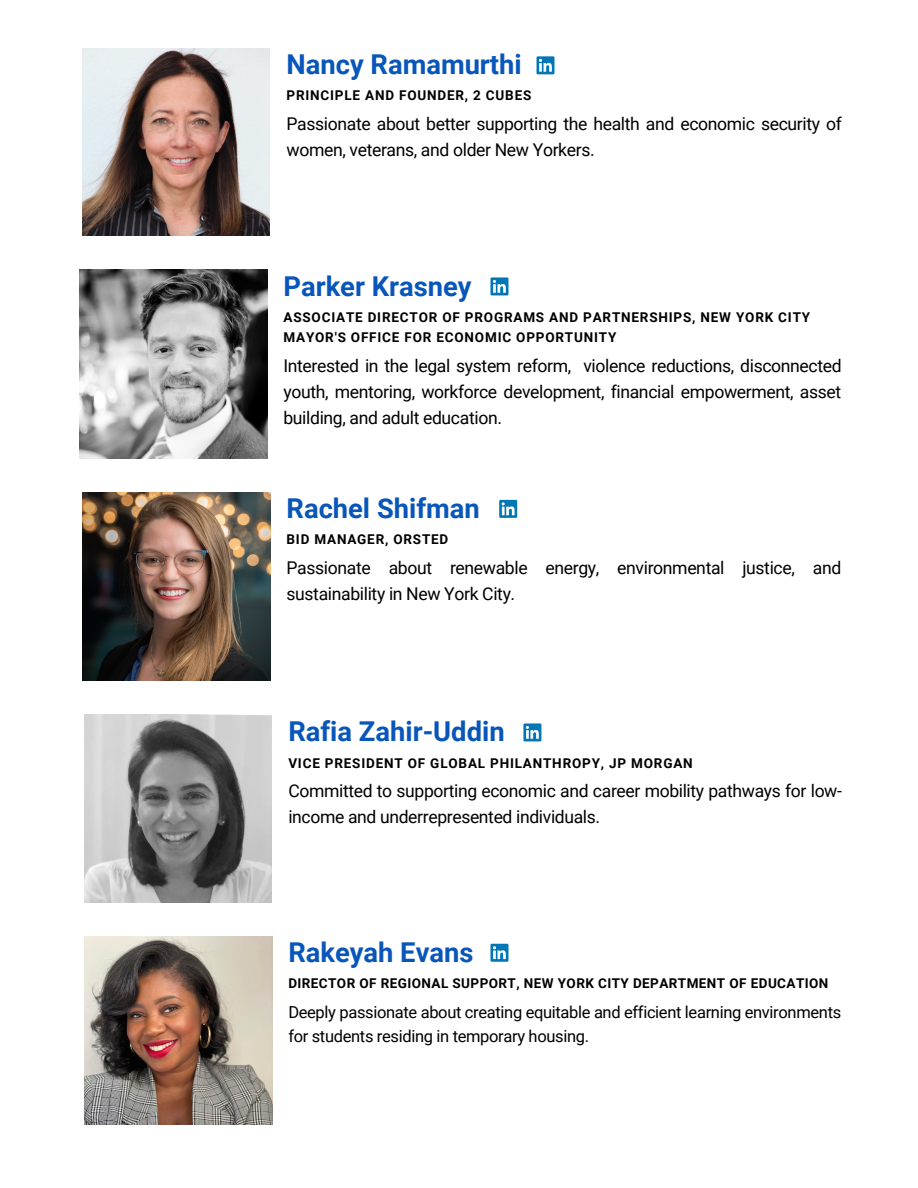
<style>
.page{position:relative;width:918px;height:1188px;background:#fff}
.page>*{position:absolute;margin:0;border:0;box-sizing:border-box;transform-origin:0 0}
.t1{font:700 27.3px "Roboto";color:#0856ba}
.t2{font:17.55px/25.8px "Roboto";letter-spacing:-.02em;color:#000}
.t3{font:16.5px/24.8px "Roboto";letter-spacing:-.02em;color:#000}
.t4{font:700 13.5px/20.2px "Roboto";letter-spacing:.06em;color:#000}
.t5{font:700 13.5px "Roboto";letter-spacing:.03em;color:#000}
</style>
<div class="page">
<img style="left:79px;top:270px;width:189px;height:188px">
<img style="left:82px;top:492px;width:189px;height:189px">
<div style="left:490px;top:277px;width:18px;height:18px;background:#0177b5"></div>
<svg style="left:493px;top:280px;width:13px;height:13px"></svg>
<svg style="left:499px;top:500px;width:18px;height:18px"></svg>
<svg style="left:502px;top:502px;width:13px;height:13px"></svg>
<img style="left:84px;top:714px;width:188px;height:188px">
<div style="left:523px;top:723px;width:18px;height:18px;background:#0177b5"></div>
<svg style="left:526px;top:726px;width:13px;height:13px"></svg>
<img style="left:82px;top:48px;width:188px;height:188px">
<div style="left:537px;top:56px;width:18px;height:18px;background:#0177b5"></div>
<svg style="left:539px;top:59px;width:13px;height:13px"></svg>
<img style="left:84px;top:936px;width:189px;height:189px">
<div style="left:490px;top:944px;width:18px;height:18px;background:#0177b5"></div>
<svg style="left:493px;top:946px;width:13px;height:13px"></svg>
<p class="t1" style="left:287px;top:48px;width:237px">Nancy Ramamurthi</p>
<p class="t2" style="left:287px;top:112px;width:557px">Passionate about better supporting the health and economic security of women, veterans, and older New Yorkers.</p>
<p class="t4" style="left:287px;top:85px;width:246px">PRINCIPLE AND FOUNDER, 2 CUBES</p>
<p class="t1" style="left:283px;top:270px;width:190px">Parker Krasney</p>
<p class="t4" style="left:283px;top:307px;width:528px">ASSOCIATE DIRECTOR OF PROGRAMS AND PARTNERSHIPS, NEW YORK CITY<br>MAYOR'S OFFICE FOR ECONOMIC OPPORTUNITY</p>
<p class="t2" style="left:283px;top:354px;width:560px;text-align:justify">Interested in the legal system reform, violence reductions, disconnected youth, mentoring, workforce development, financial empowerment, asset building, and adult education.</p>
<p class="t1" style="left:287px;top:492px;width:195px">Rachel Shifman</p>
<p class="t4" style="left:287px;top:529px;width:163px">BID MANAGER, ORSTED</p>
<p class="t2" style="left:287px;top:555px;width:556px">Passionate about renewable energy, environmental justice, and sustainability in New York City.</p>
<p class="t1" style="left:288px;top:716px;width:218px">Rafia Zahir-Uddin</p>
<p class="t4" style="left:288px;top:753px;width:406px">VICE PRESIDENT OF GLOBAL PHILANTHROPY, JP MORGAN</p>
<p class="t2" style="left:288px;top:778px;width:555px">Committed to supporting economic and career mobility pathways for low&shy;income and underrepresented individuals.</p>
<p class="t1" style="left:288px;top:937px;width:187px">Rakeyah Evans</p>
<p class="t3" style="left:288px;top:1000px;width:554px">Deeply passionate about creating equitable and efficient learning environments for students residing in temporary housing.</p>
<p class="t5" style="left:288px;top:976px;width:542px">DIRECTOR OF REGIONAL SUPPORT, NEW YORK CITY DEPARTMENT OF EDUCATION</p>
</div>
